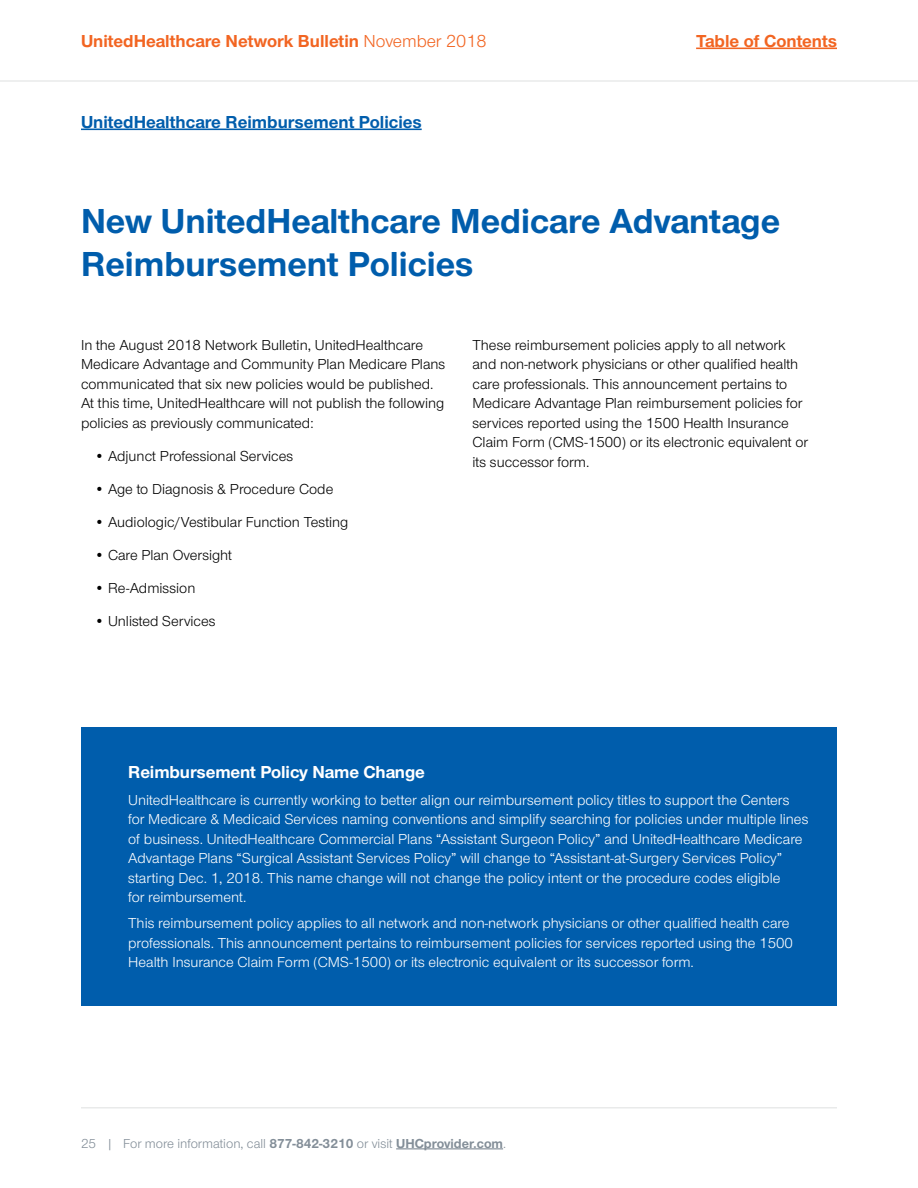
<style>
.page{position:relative;width:918px;height:1188px;background:#fff}
.page>*{position:absolute;margin:0;border:0;box-sizing:border-box;transform-origin:0 0}
.t1{font:700 36px/43.2px "UHC Sans";color:#005dac}
.t2{font:700 18px "UHC Sans";color:#f26522}
.t3{font:700 18px "UHC Sans";color:#005dac}
.t4{font:700 18px "UHC Sans";letter-spacing:-.005em;color:#fff}
.t5{font:15px/19.5px "UHC Sans";color:#fff}
.t6{font:15px/19.5px "UHC Sans";color:#000}
.t7{font:13.5px "UHC Sans";color:#838e98}
.s1{font-weight:400}
.s2{font-weight:700}
</style>
<div class="page">
<hr style="left:696px;top:48px;width:141px;height:1px;background:#f26522">
<hr style="left:0;top:80px;width:918px;height:2px;background:#e9eaea">
<hr style="left:396px;top:1148px;width:107px;height:1px;background:#838e98">
<hr style="left:81px;top:1107px;width:756px;height:1px;background:#e9eaea">
<hr style="left:81px;top:129px;width:341px;height:1px;background:#005dac">
<div style="left:81px;top:728px;width:756px;height:278px;background:#005dac"></div>
<p class="t2" style="left:81px;top:28px;width:407px">UnitedHealthcare Network Bulletin <span class="s1">November 2018</span></p>
<p class="t2" style="left:696px;top:28px;width:142px">Table of Contents</p>
<p class="t3" style="left:81px;top:109px;width:342px">UnitedHealthcare Reimbursement Policies</p>
<h1 class="t1" style="left:81px;top:198px;width:701px">New UnitedHealthcare Medicare Advantage<br>Reimbursement Policies</h1>
<p class="t6" style="left:81px;top:334px;width:366px">In the August 2018 Network Bulletin, UnitedHealthcare Medicare Advantage and Community Plan Medicare Plans communicated that six new policies would be published.<br>At this time, UnitedHealthcare will not publish the following policies as previously communicated:</p>
<p class="t6" style="left:94px;top:445px;width:200px">• Adjunct Professional Services</p>
<p class="t6" style="left:94px;top:478px;width:240px">• Age to Diagnosis &amp; Procedure Code</p>
<p class="t6" style="left:94px;top:511px;width:255px">• Audiologic/Vestibular Function Testing</p>
<p class="t6" style="left:94px;top:544px;width:139px">• Care Plan Oversight</p>
<p class="t6" style="left:94px;top:577px;width:102px">• Re-Admission</p>
<p class="t6" style="left:94px;top:610px;width:123px">• Unlisted Services</p>
<p class="t6" style="left:472px;top:334px;width:337px">These reimbursement policies apply to all network and non-network physicians or other qualified health care professionals. This announcement pertains to Medicare Advantage Plan reimbursement policies for services reported using the 1500 Health Insurance Claim Form (CMS-1500) or its electronic equivalent or its successor form.</p>
<p class="t4" style="left:128px;top:760px;width:298px">Reimbursement Policy Name Change</p>
<p class="t5" style="left:128px;top:789px;width:682px">UnitedHealthcare is currently working to better align our reimbursement policy titles to support the Centers for Medicare &amp; Medicaid Services naming conventions and simplify searching for policies under multiple lines of business. UnitedHealthcare Commercial Plans “Assistant Surgeon Policy” and UnitedHealthcare Medicare Advantage Plans “Surgical Assistant Services Policy” will change to “Assistant-at-Surgery Services Policy” starting Dec. 1, 2018. This name change will not change the policy intent or the procedure codes eligible<br>for reimbursement.</p>
<p class="t5" style="left:128px;top:913px;width:666px">This reimbursement policy applies to all network and non-network physicians or other qualified health care professionals. This announcement pertains to reimbursement policies for services reported using the 1500<br>Health Insurance Claim Form (CMS-1500) or its electronic equivalent or its successor form.</p>
<p class="t7" style="left:81px;top:1134px;width:427px">25 | For more information, call <span class="s2">877-842-3210</span> or visit <span class="s2">UHCprovider.com</span>.</p>
</div>
